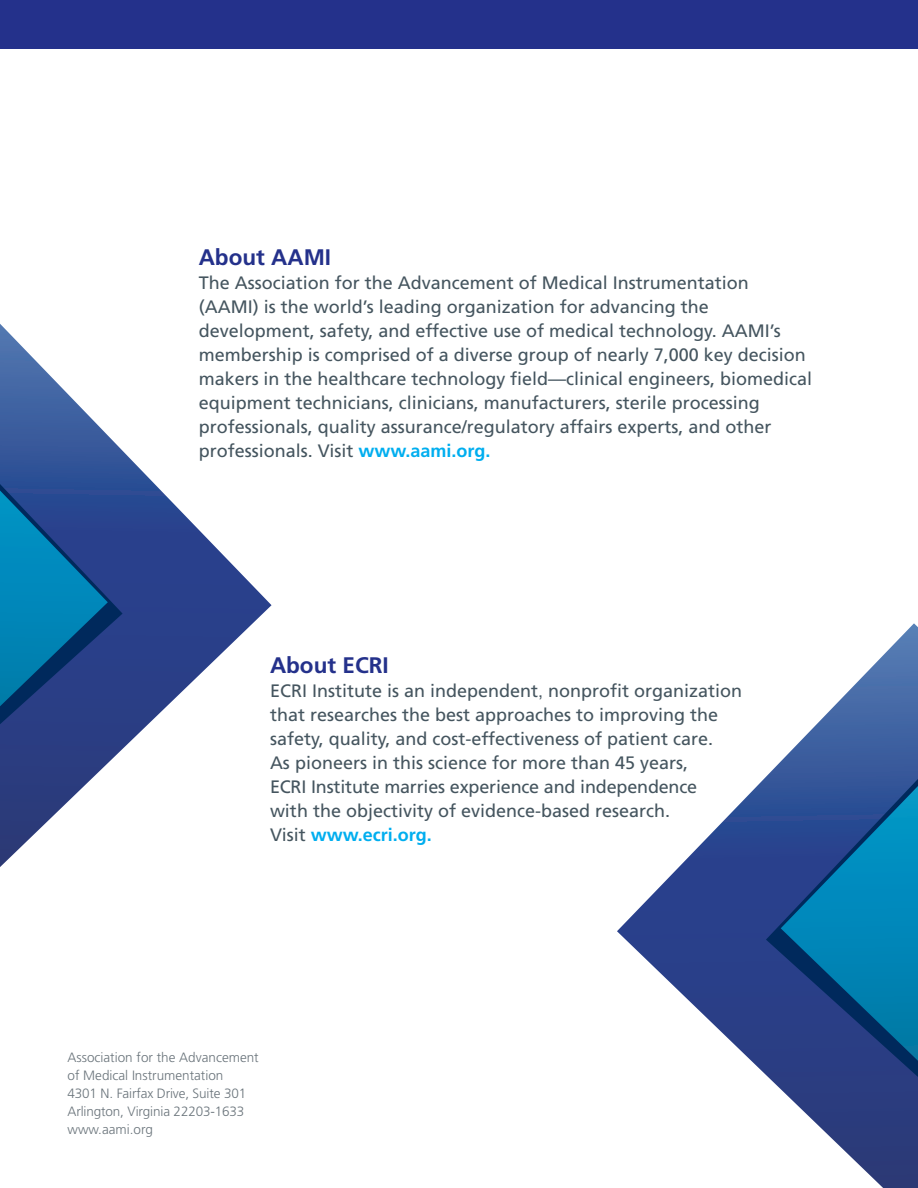
<style>
.page{position:relative;width:918px;height:1188px;background:#fff}
.page>*{position:absolute;margin:0;border:0;box-sizing:border-box;transform-origin:0 0}
.t1{font:700 22.5px "Frutiger";color:#24318b}
.t2{font:18px/24px "Frutiger";color:#45555f}
.BIT_body_text_first{font:300 13.5px/18px "Frutiger";color:#6a747b}
.s1{font-weight:700;color:#00aeef}
.s2{font-family:"Arial"}
</style>
<div class="page">
<div style="left:0;top:0;width:918px;height:49px;background:#24318b"></div>
<svg style="left:0;top:324px;width:272px;height:543px"></svg>
<svg style="left:0;top:448px;width:123px;height:314px;background:#1a5695"></svg>
<svg style="left:617px;top:623px;width:301px;height:565px"></svg>
<svg style="left:766px;top:774px;width:152px;height:314px;background:#2c4489"></svg>
<svg style="left:781px;top:786px;width:137px;height:275px;background:#11639e"></svg>
<p class="t1" style="left:199px;top:244px;width:134px">About AAMI</p>
<p class="t2" style="left:199px;top:271px;width:615px">The Association for the Advancement of Medical Instrumentation (AAMI) is the world’s leading organization for advancing the development, safety, and effective use of medical technology. AAMI’s membership is comprised of a diverse group of nearly 7,000 key decision makers in the healthcare technology field—clinical engineers, biomedical equipment technicians, clinicians, manufacturers, sterile processing professionals, quality assurance/regulatory affairs experts, and other professionals. Visit <span class="s1">www.aami.org.</span></p>
<p class="t1" style="left:270px;top:652px;width:120px">About ECRI</p>
<p class="t2" style="left:270px;top:679px;width:474px">ECRI Institute is an independent<span class="s2">,</span> nonprofit organization that researches the best approaches to improving the safety, quality, and cost-effectiveness of patient care.</p>
<p class="t2" style="left:270px;top:751px;width:429px">As pioneers in this science for more than 45 years,<br>ECRI Institute marries experience and independence</p>
<p class="t2" style="left:270px;top:799px;width:402px">with the objectivity of evidence-based research.<br>Visit <span class="s1">www.ecri.org.</span></p>
<p class="BIT_body_text_first" style="left:67px;top:1049px;width:193px">Association for the Advancement of Medical Instrumentation<br>4301 N. Fairfax Drive, Suite 301<br>Arlington, Virginia 22203-1633 www.aami.org</p>
</div>
